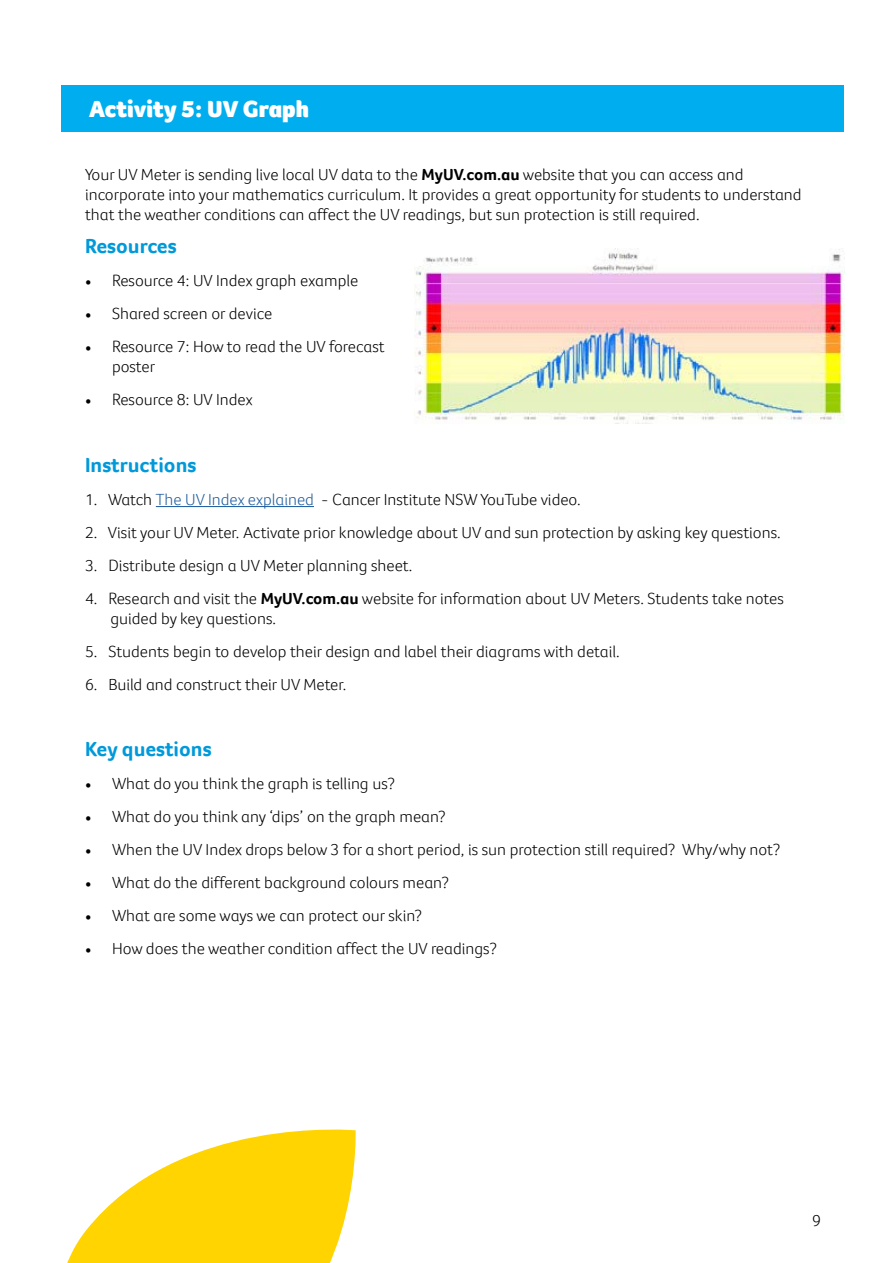
<style>
.page{position:relative;width:893px;height:1263px;background:#fff}
.page>*{position:absolute;margin:0;border:0;box-sizing:border-box;transform-origin:0 0}
.t1{font:900 24px "Foco CC";color:#fff}
.t2{font:700 21px "Foco CC";color:#0099da}
.t3{font:300 16.5px/20.2px "Foco CC";color:#000}
.s1{font-weight:700}
.s2{font-family:"Minion Pro";font-weight:400}
.s3{color:#215e9e}
</style>
<div class="page">
<hr style="left:156px;top:506px;width:158px;height:1px;background:#215e9e">
<div style="left:62px;top:85px;width:782px;height:47px;background:#00aeef"></div>
<img style="left:415px;top:248px;width:429px;height:175px">
<svg style="left:67px;top:1129px;width:289px;height:134px"></svg>
<h1 class="t1" style="left:89px;top:99px;width:221px">Activity 5: UV Graph</h1>
<p class="t3" style="left:85px;top:165px;width:718px">Your UV Meter is sending live local UV data to the <span class="s1">MyUV.com.au</span> website that you can access and incorporate into your mathematics curriculum. It provides a great opportunity for students to understand that the weather conditions can affect the UV readings, but sun protection is still required.</p>
<p class="t2" style="left:85px;top:237px;width:93px">Resources</p>
<p class="t3" style="left:85px;top:272px;width:275px"><span class="s2">•</span> Resource 4: UV Index graph example</p>
<p class="t3" style="left:85px;top:305px;width:189px"><span class="s2">•</span> Shared screen or device</p>
<p class="t3" style="left:112px;top:338px;width:274px;text-indent:-27px"><span class="s2">•</span> Resource 7: How to read the UV forecast poster</p>
<p class="t3" style="left:85px;top:391px;width:169px"><span class="s2">•</span> Resource 8: UV Index</p>
<p class="t2" style="left:85px;top:456px;width:113px">Instructions</p>
<p class="t3" style="left:85px;top:490px;width:497px">1. Watch <span class="s3">The UV Index explained</span> - Cancer Institute NSW YouTube video.</p>
<p class="t3" style="left:85px;top:523px;width:697px">2. Visit your UV Meter. Activate prior knowledge about UV and sun protection by asking key questions.</p>
<p class="t3" style="left:85px;top:556px;width:329px">3. Distribute design a UV Meter planning sheet.</p>
<p class="t3" style="left:110px;top:589px;width:675px;text-indent:-25px">4. Research and visit the <span class="s1">MyUV.com.au</span> website for information about UV Meters. Students take notes guided by key questions.</p>
<p class="t3" style="left:85px;top:642px;width:536px">5. Students begin to develop their design and label their diagrams with detail.</p>
<p class="t3" style="left:85px;top:675px;width:263px">6. Build and construct their UV Meter.</p>
<p class="t2" style="left:85px;top:740px;width:128px">Key questions</p>
<p class="t3" style="left:85px;top:774px;width:311px"><span class="s2">•</span> What do you think the graph is telling us?</p>
<p class="t3" style="left:85px;top:807px;width:362px"><span class="s2">•</span> What do you think any ‘dips’ on the graph mean?</p>
<p class="t3" style="left:85px;top:840px;width:697px"><span class="s2">•</span> When the UV Index drops below 3 for a short period, is sun protection still required? Why/why not?</p>
<p class="t3" style="left:85px;top:873px;width:365px"><span class="s2">•</span> What do the different background colours mean?</p>
<p class="t3" style="left:85px;top:906px;width:338px"><span class="s2">•</span> What are some ways we can protect our skin?</p>
<p class="t3" style="left:85px;top:939px;width:413px"><span class="s2">•</span> How does the weather condition affect the UV readings?</p>
<p class="t3" style="left:812px;top:1212px;width:10px">9</p>
</div>
